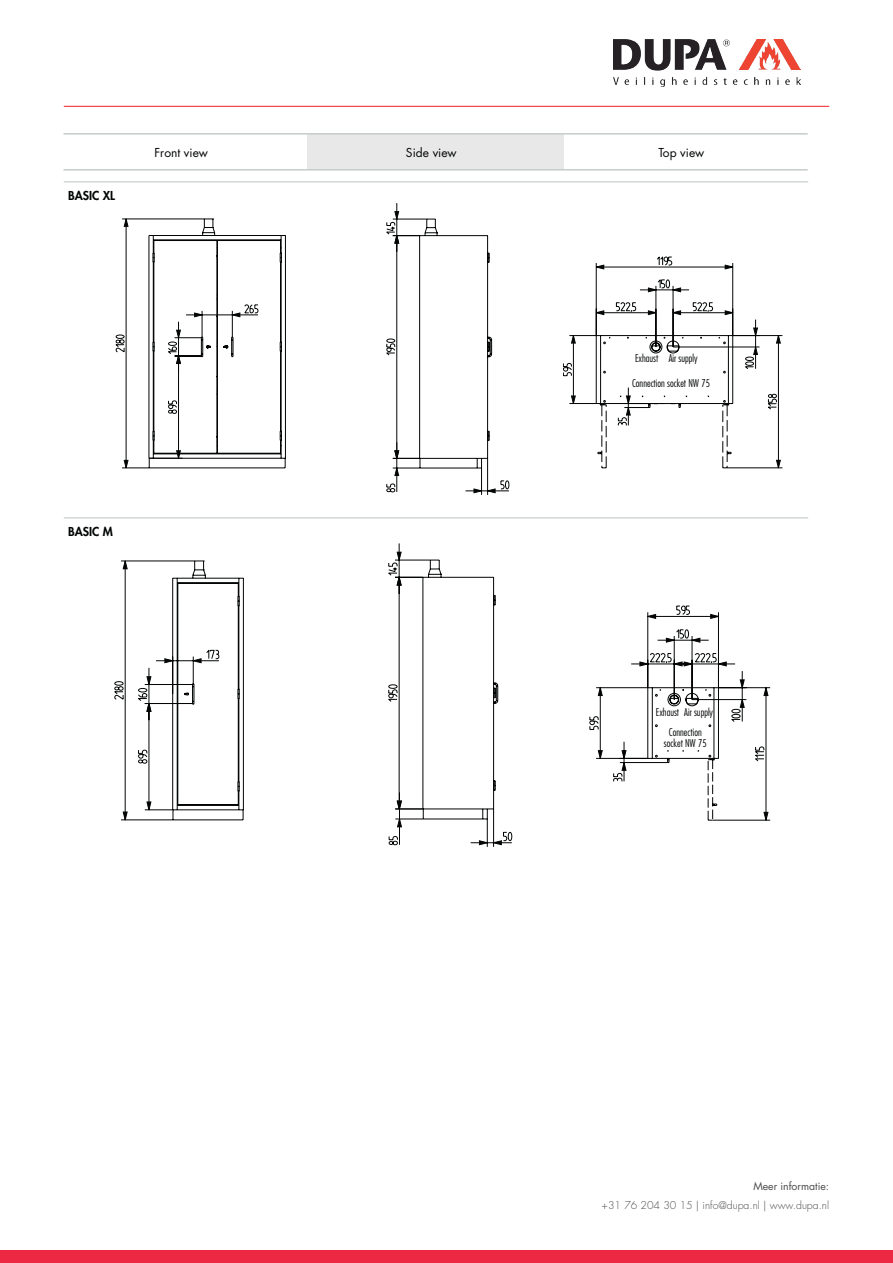
<style>
.page{position:relative;width:893px;height:1263px;background:#fff}
.page>*{position:absolute;margin:0;border:0;box-sizing:border-box;transform-origin:0 0}
.t1{font:12px "Futura Std";color:#030505}
.t2{font:800 12px "Futura Std";color:#030505}
.t3{font:300 10.5px "Futura Std";color:#4b4c4d}
.t4{font:300 condensed 10.5px/20px "Futura Std";color:#030505;text-align:center}
.t5{font:300 condensed 10.5px "Futura";color:#030505}
.t6{font:10.5px "Futura Std";color:#4b4c4d}
</style>
<div class="page">
<div style="left:0;top:1250px;width:893px;height:13px;background:#ed2842"></div>
<hr style="left:64px;top:106px;width:765px;height:1px;background:#ee1d23">
<img style="left:613px;top:40px;width:187px;height:47px">
<hr style="left:64px;top:181px;width:744px;height:2px;background:#d3d6d7">
<hr style="left:64px;top:517px;width:744px;height:2px;background:#d3d6d7">
<svg style="left:563px;top:257px;width:219px;height:212px"></svg>
<svg style="left:590px;top:606px;width:180px;height:215px"></svg>
<svg style="left:116px;top:218px;width:170px;height:251px"></svg>
<svg style="left:386px;top:203px;width:123px;height:292px"></svg>
<svg style="left:115px;top:560px;width:129px;height:261px"></svg>
<svg style="left:389px;top:543px;width:123px;height:304px"></svg>
<div style="left:308px;top:134px;width:256px;height:36px;background:#e8e8e9"></div>
<hr style="left:64px;top:133px;width:244px;height:2px;background:#c7cbcc">
<hr style="left:308px;top:133px;width:256px;height:2px;background:#c7cbcc">
<hr style="left:564px;top:133px;width:244px;height:2px;background:#c7cbcc">
<hr style="left:64px;top:169px;width:244px;height:2px;background:#c7cbcc">
<hr style="left:308px;top:169px;width:256px;height:2px;background:#c7cbcc">
<hr style="left:564px;top:169px;width:244px;height:2px;background:#c7cbcc">
<p class="t2" style="left:68px;top:188px;width:49px">BASIC XL</p>
<p class="t1" style="left:155px;top:145px;width:55px">Front view</p>
<p class="t1" style="left:406px;top:145px;width:52px">Side view</p>
<p class="t1" style="left:658px;top:145px;width:47px">Top view</p>
<p class="t2" style="left:68px;top:524px;width:46px">BASIC M</p>
<p class="t5" style="left:635px;top:352px;width:64px">Exhaust Air supply</p>
<p class="t5" style="left:632px;top:376px;width:80px">Connection socket NW 75</p>
<p class="t4" style="left:656px;top:702px;width:59px">Exhaust Air supply<br>Connection</p>
<p class="t4" style="left:664px;top:733px;width:45px">socket NW 75</p>
<p class="t6" style="left:753px;top:1180px;width:77px">Meer informatie:</p>
<p class="t3" style="left:602px;top:1199px;width:229px">+31 76 204 30 15 | info@dupa.nl | www.dupa.nl</p>
</div>
